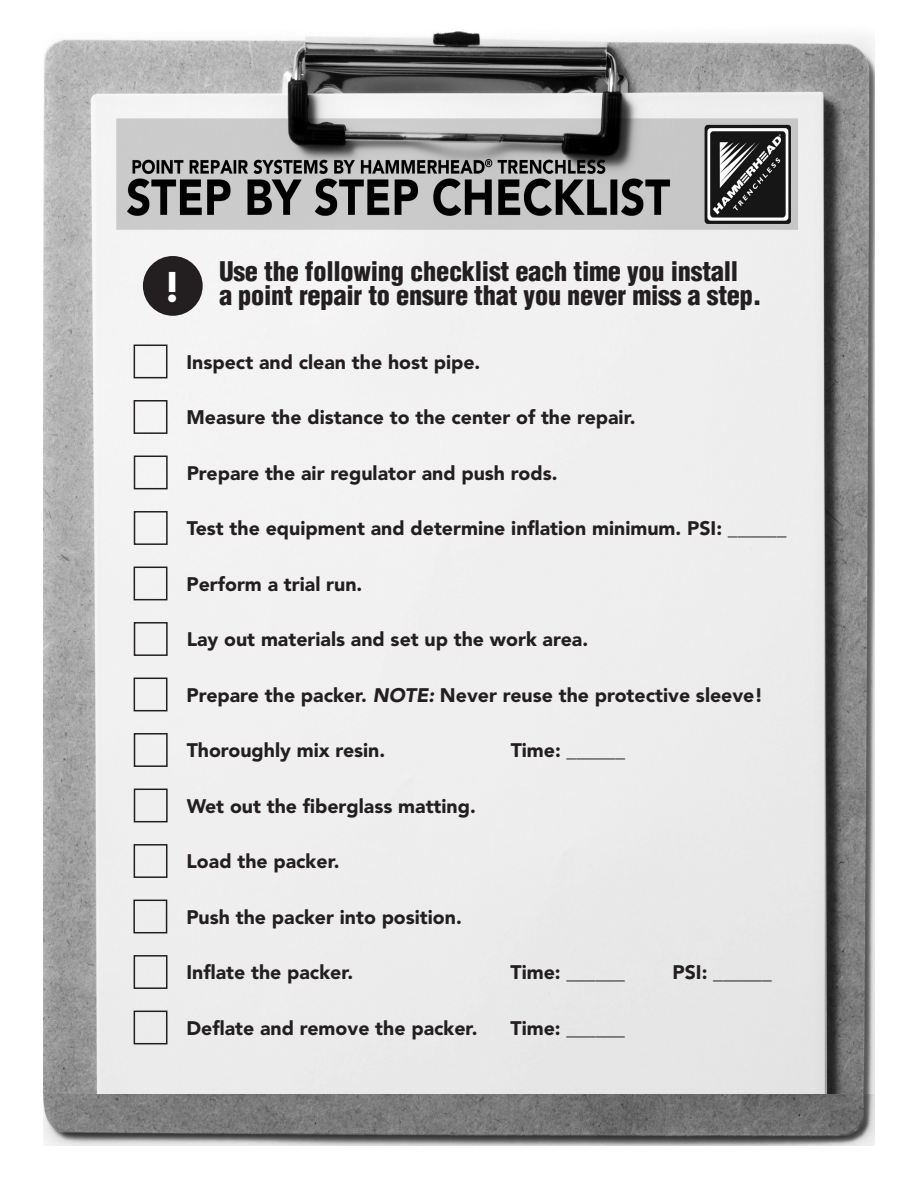
<style>
.page{position:relative;width:918px;height:1188px;background:#fff}
.page>*{position:absolute;margin:0;border:0;box-sizing:border-box;transform-origin:0 0}
.t1{font:900 42.45px "Avenir LT Std";color:#fff}
.t2{font:900 condensed 26.4px "Helvetica LT Pro";letter-spacing:-.01em;color:#231f20}
.t3{font:900 19.5px "Avenir LT Std";color:#231f20}
.s1{font-style:italic}
</style>
<div class="page">
<img style="left:43px;top:31px;width:832px;height:1064px">
<img style="left:43px;top:1095px;width:832px;height:50px">
<div style="left:134px;top:345px;width:33px;height:33px;border:2px solid #231f20"></div>
<div style="left:134px;top:400px;width:33px;height:34px;border:2px solid #231f20"></div>
<div style="left:134px;top:456px;width:34px;height:33px;border:2px solid #231f20"></div>
<div style="left:134px;top:511px;width:34px;height:34px;border:2px solid #231f20"></div>
<div style="left:134px;top:567px;width:33px;height:33px;border:2px solid #231f20"></div>
<div style="left:134px;top:622px;width:34px;height:34px;border:2px solid #231f20"></div>
<div style="left:134px;top:678px;width:33px;height:33px;border:2px solid #231f20"></div>
<div style="left:134px;top:733px;width:34px;height:34px;border:2px solid #231f20"></div>
<div style="left:134px;top:789px;width:34px;height:33px;border:2px solid #231f20"></div>
<div style="left:134px;top:844px;width:33px;height:34px;border:2px solid #231f20"></div>
<div style="left:133px;top:900px;width:34px;height:33px;border:2px solid #231f20"></div>
<div style="left:134px;top:955px;width:33px;height:34px;border:2px solid #231f20"></div>
<div style="left:134px;top:1011px;width:33px;height:33px;border:2px solid #231f20"></div>
<div style="left:143px;top:256px;width:60px;height:60px;background:#231f20;border-radius:50%"></div>
<p class="t1" style="left:163px;top:262px;width:20px">!</p>
<p class="t2" style="left:219px;top:255px;width:521px">Use the following checklist each time you install</p>
<p class="t2" style="left:219px;top:279px;width:544px">a point repair to ensure that you never miss a step.</p>
<p class="t3" style="left:187px;top:350px;width:295px">Inspect and clean the host pipe.</p>
<p class="t3" style="left:187px;top:406px;width:451px">Measure the distance to the center of the repair.</p>
<p class="t3" style="left:187px;top:461px;width:372px">Prepare the air regulator and push rods.</p>
<p class="t3" style="left:187px;top:517px;width:601px">Test the equipment and determine inflation minimum. PSI: ______</p>
<p class="t3" style="left:187px;top:572px;width:177px">Perform a trial run.</p>
<p class="t3" style="left:187px;top:628px;width:403px">Lay out materials and set up the work area.</p>
<p class="t3" style="left:187px;top:683px;width:578px">Prepare the packer. <span class="s1">NOTE:</span> Never reuse the protective sleeve!</p>
<p class="t3" style="left:187px;top:739px;width:200px">Thoroughly mix resin.</p>
<p class="t3" style="left:511px;top:739px;width:116px">Time: ______</p>
<p class="t3" style="left:187px;top:794px;width:291px">Wet out the fiberglass matting.</p>
<p class="t3" style="left:187px;top:850px;width:155px">Load the packer.</p>
<p class="t3" style="left:186px;top:905px;width:277px">Push the packer into position.</p>
<p class="t3" style="left:187px;top:961px;width:168px">Inflate the packer.</p>
<p class="t3" style="left:511px;top:961px;width:116px">Time: ______</p>
<p class="t3" style="left:673px;top:961px;width:101px">PSI: ______</p>
<p class="t3" style="left:187px;top:1016px;width:293px">Deflate and remove the packer.</p>
<p class="t3" style="left:511px;top:1016px;width:116px">Time: ______</p>
</div>
